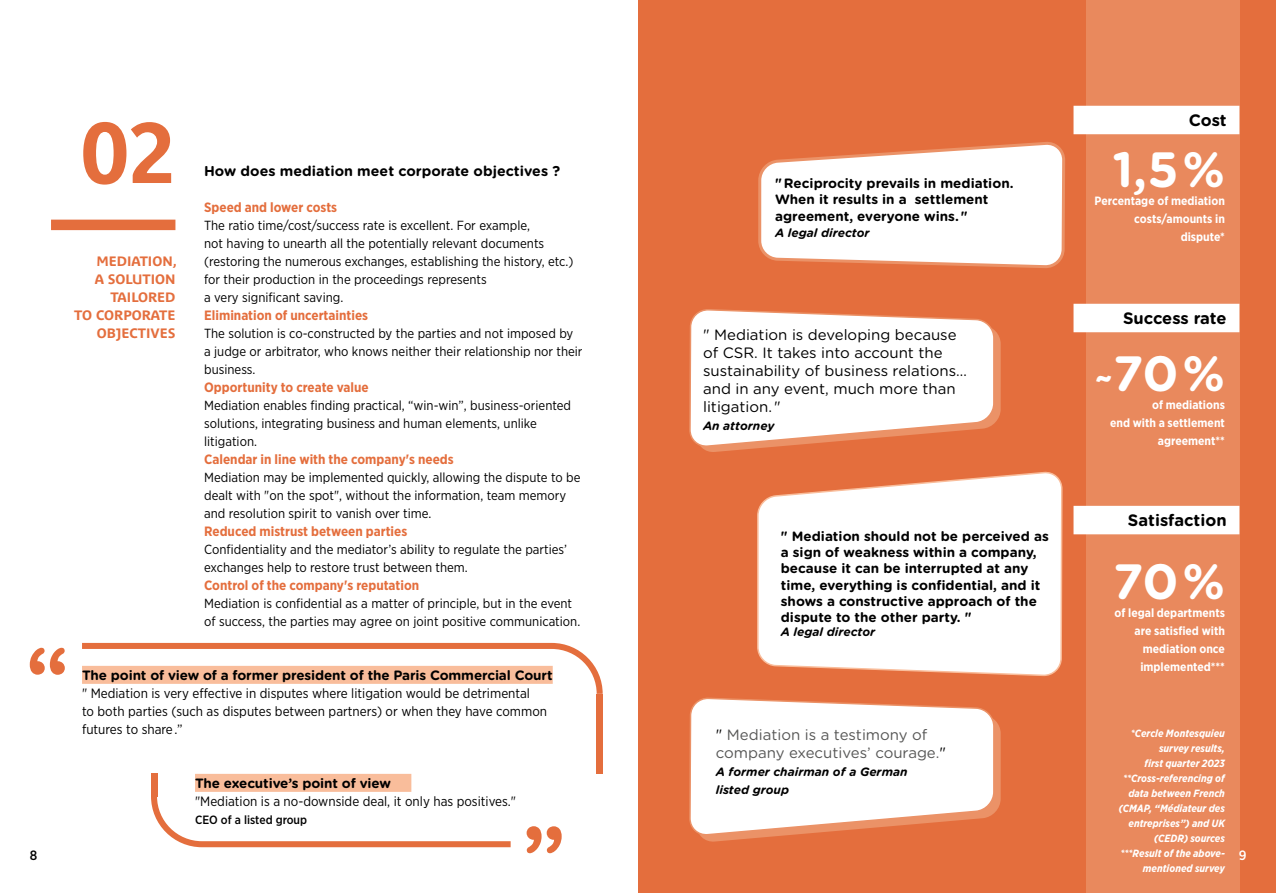
<style>
.page{position:relative;width:1276px;height:893px;background:#fff}
.page>*{position:absolute;margin:0;border:0;box-sizing:border-box;transform-origin:0 0}
.t1{font:700 84px "Parisine Plus Std";color:#e46e3d}
.t2{font:700 49.5px "Gotham Rounded";color:#fff}
.t3{font:700 16.5px "Gotham Rounded";color:#000}
.t4{font:15px/18px "Gotham Rounded";color:#000}
.t5{font:15px/18px "Gotham Rounded";color:#575756}
.t6{font:700 14.25px "Gotham Rounded";color:#000}
.t7{font:700 13.5px/16.2px "Gotham Rounded";color:#000}
.t8{font:13.5px/18px "Gotham Narrow";color:#000}
.t9{font:700 13.5px "Gotham Narrow";color:#e46e3d}
.t10{font:700 13.5px/18px "Parisine Plus Std";color:#e46e3d;text-align:right}
.t11{font:500 13.5px "Gotham Narrow";color:#000}
.t12{font:500 13.5px "Gotham Narrow";color:#fff}
.t13{font:13.2px/18px "Gotham Narrow";color:#000}
.t14{font:700 12px/18px "Gotham Narrow";color:#fff;text-align:right}
.t15{font:italic 700 12px/18px "Gotham Rounded";color:#000}
.t16{font:500 12px "Gotham Narrow";color:#000}
.t17{font:italic 700 10.5px/15px "Gotham Narrow";color:#fff;text-align:right}
.s1{font-family:"Gotham Narrow";font-weight:900;font-size:39px}
.s2{color:#000}
</style>
<div class="page">
<div style="left:638px;top:0;width:638px;height:893px;background:#e46e3d"></div>
<div style="left:1086px;top:0;width:153px;height:893px;background:#e9895d"></div>
<svg style="left:995px;top:142px;width:70px;height:126px;background:#fcf2ee"></svg>
<svg style="left:30px;top:648px;width:35px;height:27px"></svg>
<svg style="left:82px;top:643px;width:520px;height:51px"></svg>
<svg style="left:151px;top:796px;width:359px;height:51px"></svg>
<svg style="left:526px;top:826px;width:35px;height:27px"></svg>
<svg style="left:689px;top:152px;width:306px;height:690px"></svg>
<div style="left:1073px;top:106px;width:166px;height:28px;background:#fff"></div>
<div style="left:1073px;top:506px;width:166px;height:28px;background:#fff"></div>
<div style="left:1073px;top:304px;width:166px;height:28px;background:#fff"></div>
<svg style="left:690px;top:309px;width:310px;height:144px;background:#f9e3da"></svg>
<div style="left:195px;top:774px;width:216px;height:18px;background:#f9bd9b"></div>
<div style="left:51px;top:220px;width:124px;height:10px;background:#e46e3d"></div>
<svg style="left:756px;top:472px;width:307px;height:205px;background:#fcefea"></svg>
<div style="left:82px;top:666px;width:471px;height:18px;background:#f9bd9b"></div>
<div style="left:596px;top:694px;width:6px;height:79px;background:#e46e3d"></div>
<div style="left:151px;top:773px;width:6px;height:24px;background:#e46e3d"></div>
<p class="t3" style="left:1188px;top:108px;width:39px">Cost</p>
<h1 class="t1" style="left:81px;top:105px;width:96px">02</h1>
<h2 class="t2" style="left:1112px;top:133px;width:114px">1,5 %</h2>
<p class="t14" style="left:1134px;top:209px;width:92px">costs/amounts in dispute*</p>
<p class="t6" style="left:204px;top:160px;width:357px">How does mediation meet corporate objectives ?</p>
<p class="t9" style="left:204px;top:198px;width:134px">Speed and lower costs</p>
<p class="t13" style="left:204px;top:216px;width:371px">The ratio time/cost/success rate is excellent. For example,<br>not having to unearth all the potentially relevant documents (restoring the numerous exchanges, establishing the history, etc.) for their production in the proceedings represents<br>a very significant saving.</p>
<p class="t9" style="left:204px;top:306px;width:165px">Elimination of uncertainties</p>
<p class="t13" style="left:204px;top:324px;width:380px">The solution is co-constructed by the parties and not imposed by a judge or arbitrator, who knows neither their relationship nor their business.</p>
<p class="t9" style="left:204px;top:378px;width:166px">Opportunity to create value</p>
<p class="t13" style="left:204px;top:396px;width:368px">Mediation enables finding practical, “win-win”, business-oriented solutions, integrating business and human elements, unlike litigation.</p>
<p class="t9" style="left:204px;top:450px;width:251px">Calendar in line with the company's needs</p>
<p class="t13" style="left:204px;top:468px;width:378px">Mediation may be implemented quickly, allowing the dispute to be dealt with "on the spot", without the information, team memory and resolution spirit to vanish over time.</p>
<p class="t9" style="left:204px;top:522px;width:205px">Reduced mistrust between parties</p>
<p class="t13" style="left:204px;top:540px;width:364px">Confidentiality and the mediator’s ability to regulate the parties’ exchanges help to restore trust between them.</p>
<p class="t9" style="left:204px;top:576px;width:217px">Control of the company's reputation</p>
<p class="t13" style="left:204px;top:594px;width:378px">Mediation is confidential as a matter of principle, but in the event of success, the parties may agree on joint positive communication.</p>
<p class="t7" style="left:775px;top:175px;width:240px">" Reciprocity prevails in mediation.<br>When it results in a settlement agreement, everyone wins. "</p>
<p class="t15" style="left:775px;top:223px;width:96px">A legal director</p>
<p class="t14" style="left:1094px;top:191px;width:132px">Percentage of mediation</p>
<p class="t10" style="left:74px;top:252px;width:104px">MEDIATION,<br>A SOLUTION<br>TAILORED<br>TO CORPORATE<br>OBJECTIVES</p>
<p class="t3" style="left:1123px;top:306px;width:105px">Success rate</p>
<p class="t4" style="left:703px;top:325px;width:265px">" Mediation is developing because of CSR. It takes into account the sustainability of business relations… and in any event, much more than litigation. "</p>
<p class="t15" style="left:703px;top:416px;width:73px">An attorney</p>
<h2 class="t2" style="left:1095px;top:337px;width:132px"><span class="s1">~</span>70 %</h2>
<p class="t14" style="left:1110px;top:396px;width:116px">of mediations<br>end with a settlement agreement**</p>
<p class="t3" style="left:1128px;top:508px;width:100px">Satisfaction</p>
<p class="t7" style="left:781px;top:528px;width:269px">" Mediation should not be perceived as a sign of weakness within a company, because it can be interrupted at any time, everything is confidential, and it shows a constructive approach of the dispute to the other party. "</p>
<p class="t15" style="left:781px;top:623px;width:96px">A legal director</p>
<h2 class="t2" style="left:1113px;top:545px;width:114px">70 %</h2>
<p class="t14" style="left:1114px;top:603px;width:112px">of legal departments are satisfied with mediation once implemented***</p>
<p class="t7" style="left:82px;top:666px;width:472px">The point of view of a former president of the Paris Commercial Court</p>
<p class="t8" style="left:82px;top:684px;width:466px">" Mediation is very effective in disputes where litigation would be detrimental<br>to both parties (such as disputes between partners) or when they have common futures to share .”</p>
<p class="t5" style="left:716px;top:725px;width:232px"><span class="s2">"</span> Mediation is a testimony of company executives’ courage.<span class="s2">"</span></p>
<p class="t15" style="left:716px;top:763px;width:193px">A former chairman of a German listed group</p>
<p class="t17" style="left:1118px;top:726px;width:108px">*Cercle Montesquieu survey results,<br>first quarter 2023 **Cross-referencing of data between French (CMAP, “Médiateur des entreprises”) and UK (CEDR) sources ***Result of the above&shy;mentioned survey</p>
<p class="t7" style="left:195px;top:774px;width:197px">The executive’s point of view</p>
<p class="t8" style="left:195px;top:792px;width:322px">"Mediation is a no-downside deal, it only has positives."</p>
<p class="t16" style="left:195px;top:812px;width:114px">CEO of a listed group</p>
<p class="t11" style="left:30px;top:846px;width:9px">8</p>
<p class="t12" style="left:1238px;top:846px;width:9px">9</p>
</div>
